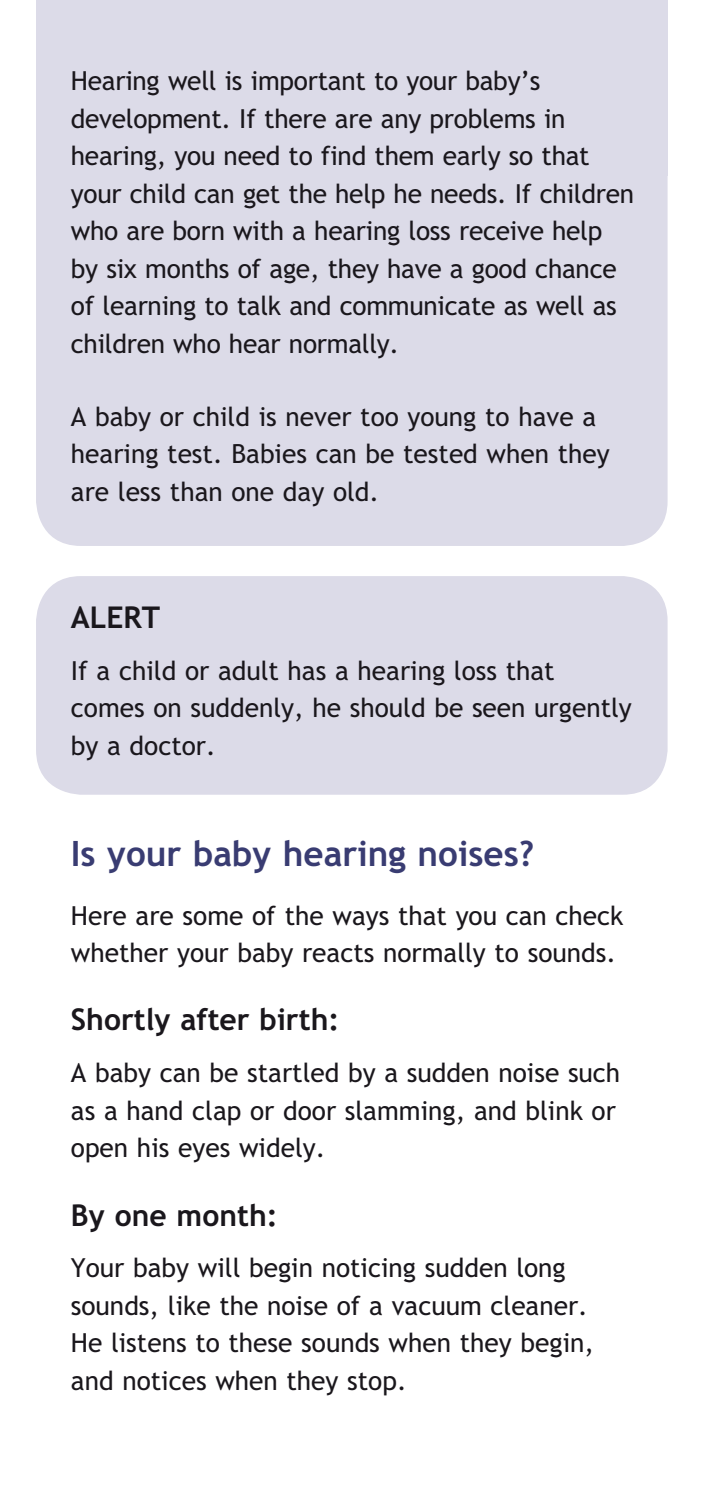
<style>
.page{position:relative;width:702px;height:1489px;background:#fff}
.page>*{position:absolute;margin:0;border:0;box-sizing:border-box;transform-origin:0 0}
.MAIN_HEADER__COLOURE{font:700 35px "Trebuchet MSPS";color:#393c72}
.HEADER_2__K{font:700 30px "Trebuchet MSPS";color:#1a171c}
.COPY{font:26.25px/37.5px "Trebuchet MSPS";color:#1a171c}
</style>
<div class="page">
<div style="left:36px;top:576px;width:631px;height:218px;background:#dcdbe8;border-radius:45px"></div>
<div style="left:36px;top:175px;width:631px;height:371px;background:#dcdbe8"></div>
<div style="left:36px;top:0;width:631px;height:175px;background:#dcdbe8"></div>
<p class="COPY" style="left:71px;top:62px;width:564px">Hearing well is important to your baby’s development. If there are any problems in hearing, you need to find them early so that your child can get the help he needs. If children who are born with a hearing loss receive help by six months of age, they have a good chance of learning to talk and communicate as well as children who hear normally.</p>
<p class="COPY" style="left:71px;top:397px;width:540px">A baby or child is never too young to have a hearing test. Babies can be tested when they are less than one day old.</p>
<p class="HEADER_2__K" style="left:71px;top:600px;width:91px">ALERT</p>
<p class="COPY" style="left:71px;top:651px;width:562px">If a child or adult has a hearing loss that comes on suddenly, he should be seen urgently by a doctor.</p>
<p class="MAIN_HEADER__COLOURE" style="left:71px;top:832px;width:465px">Is your baby hearing noises?</p>
<p class="COPY" style="left:71px;top:896px;width:554px">Here are some of the ways that you can check whether your baby reacts normally to sounds.</p>
<p class="HEADER_2__K" style="left:71px;top:1002px;width:270px">Shortly after birth:</p>
<p class="COPY" style="left:71px;top:1053px;width:551px">A baby can be startled by a sudden noise such as a hand clap or door slamming, and blink or open his eyes widely.</p>
<p class="HEADER_2__K" style="left:71px;top:1197px;width:208px">By one month:</p>
<p class="COPY" style="left:71px;top:1248px;width:524px">Your baby will begin noticing sudden long sounds, like the noise of a vacuum cleaner.<br>He listens to these sounds when they begin, and notices when they stop.</p>
</div>
